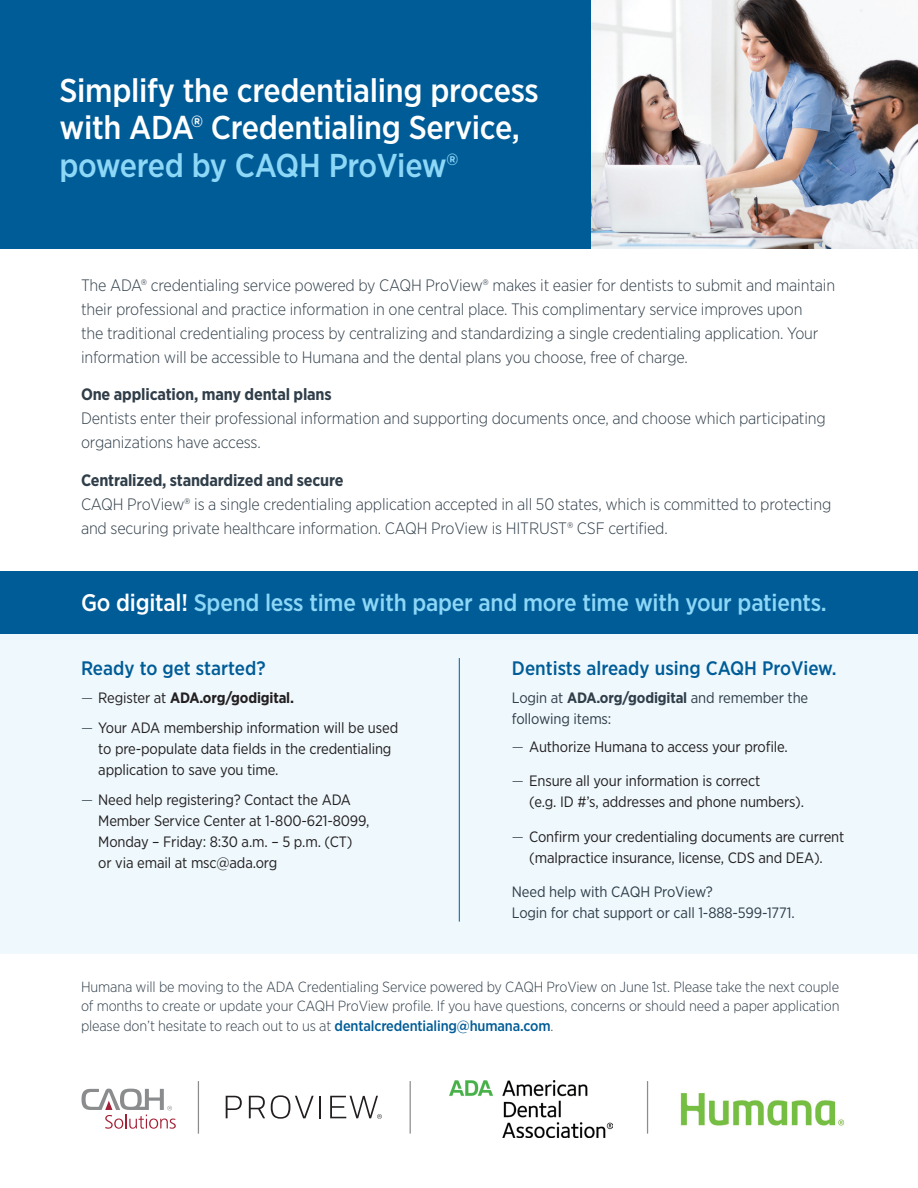
<style>
.page{position:relative;width:918px;height:1188px;background:#fff}
.page>*{position:absolute;margin:0;border:0;box-sizing:border-box;transform-origin:0 0}
.t1{font:500 33px/37.5px "Gotham Narrow";letter-spacing:-.01em;color:#fff}
.t2{font:500 24px "Gotham Narrow";letter-spacing:-.01em;color:#8dd7f7}
.t3{font:500 19.5px "Gotham Narrow";color:#005c97}
.Body{font:300 16.5px/24px "Gotham Narrow";letter-spacing:-.01em;color:#303e49}
.Body-2{font:700 16.5px "Gotham Narrow";letter-spacing:-.01em;color:#303e49}
.t4{font:15px/21px "Gotham Narrow";letter-spacing:-.01em;color:#231f20}
.Body-3{font:15px/21px "Gotham Narrow";letter-spacing:-.01em;color:#303e49}
.t5{font:700 15px "Gotham Narrow";letter-spacing:-.01em;color:#231f20}
.Body-4{font:300 14.7px/19.5px "Gotham Narrow";letter-spacing:-.01em;color:#303e49;text-align:justify}
.s1{color:#8dd7f7}
.s2{color:#fff}
.s3{font-weight:300;color:#303e49}
.s4{font-weight:400}
.s5{font-weight:700}
.s6{font-weight:500;color:#005c97}
</style>
<div class="page">
<div style="left:0;top:630px;width:918px;height:324px;background:#eef8fd"></div>
<div style="left:0;top:571px;width:918px;height:63px;background:#005c97"></div>
<div style="left:0;top:0;width:918px;height:248px;background:#005c97"></div>
<img style="left:680px;top:1093px;width:165px;height:33px">
<img style="left:450px;top:1081px;width:163px;height:56px">
<svg style="left:226px;top:1096px;width:16px;height:22px"></svg>
<svg style="left:249px;top:1096px;width:16px;height:22px"></svg>
<svg style="left:271px;top:1095px;width:43px;height:24px"></svg>
<hr style="left:319px;top:1096px;width:2px;height:22px;background:#231f20">
<hr style="left:198px;top:1081px;width:1px;height:53px;background:#8b8c8e">
<svg style="left:82px;top:1089px;width:94px;height:40px"></svg>
<svg style="left:330px;top:1096px;width:52px;height:23px"></svg>
<hr style="left:410px;top:1081px;width:1px;height:53px;background:#8b8c8e">
<hr style="left:647px;top:1081px;width:1px;height:53px;background:#8b8c8e">
<img style="left:591px;top:0;width:327px;height:248px">
<hr style="left:459px;top:658px;width:1px;height:264px;background:#005c97">
<h1 class="t1" style="left:59px;top:71px;width:481px">Simplify the credentialing process with ADA® Credentialing Service, <span class="s1">powered by CAQH ProView®</span></h1>
<p class="Body" style="left:81px;top:273px;width:756px">The ADA® credentialing service powered by CAQH ProView® makes it easier for dentists to submit and maintain their professional and practice information in one central place. This complimentary service improves upon<br>the traditional credentialing process by centralizing and standardizing a single credentialing application. Your information will be accessible to Humana and the dental plans you choose, free of charge.</p>
<p class="Body-2" style="left:81px;top:384px;width:252px">One application, many dental plans</p>
<p class="Body" style="left:81px;top:406px;width:746px">Dentists enter their professional information and supporting documents once, and choose which participating organizations have access.</p>
<p class="Body-2" style="left:81px;top:469px;width:264px">Centralized, standardized and secure</p>
<p class="Body" style="left:81px;top:492px;width:752px">CAQH ProView® is a single credentialing application accepted in all 50 states, which is committed to protecting and securing private healthcare information. CAQH ProView is HITRUST® CSF certified.</p>
<h1 class="t2" style="left:81px;top:588px;width:747px"><span class="s2">Go digital!</span> Spend less time with paper and more time with your patients.</h1>
<h2 class="t3" style="left:81px;top:656px;width:186px">Ready to get started?</h2>
<p class="t5" style="left:81px;top:688px;width:215px"><span class="s3">—</span> <span class="s4">Register at</span> ADA.org/godigital.</p>
<p class="t4" style="left:98px;top:717px;width:301px;text-indent:-17px"><span class="s3">—</span> Your ADA membership information will be used to pre-populate data fields in the credentialing application to save you time.</p>
<p class="t4" style="left:98px;top:789px;width:273px;text-indent:-17px"><span class="s3">—</span> Need help registering? Contact the ADA Member Service Center at 1-800-621-8099, Monday – Friday: 8:30 a.m. – 5 p.m. (CT) or via email at msc@ada.org</p>
<h2 class="t3" style="left:512px;top:656px;width:326px">Dentists already using CAQH ProView.</h2>
<p class="Body-3" style="left:512px;top:687px;width:298px">Login at <span class="s5">ADA.org/godigital</span> and remember the following items:</p>
<p class="t4" style="left:512px;top:735px;width:278px"><span class="s3">—</span> Authorize Humana to access your profile.</p>
<p class="t4" style="left:529px;top:770px;width:276px;text-indent:-17px"><span class="s3">—</span> Ensure all your information is correct<br>(e.g. ID #’s, addresses and phone numbers).</p>
<p class="t4" style="left:512px;top:825px;width:334px;text-align:center"><span class="s3">—</span> Confirm your credentialing documents are current (malpractice insurance, license, CDS and DEA).</p>
<p class="Body-3" style="left:512px;top:881px;width:284px">Need help with CAQH ProView?<br>Login for chat support or call 1-888-599-1771.</p>
<p class="Body-4" style="left:81px;top:976px;width:760px">Humana will be moving to the ADA Credentialing Service powered by CAQH ProView on June 1st. Please take the next couple of months to create or update your CAQH ProView profile. If you have questions, concerns or should need a paper application please don’t hesitate to reach out to us at <span class="s6">dentalcredentialing@humana.com</span>.</p>
</div>
